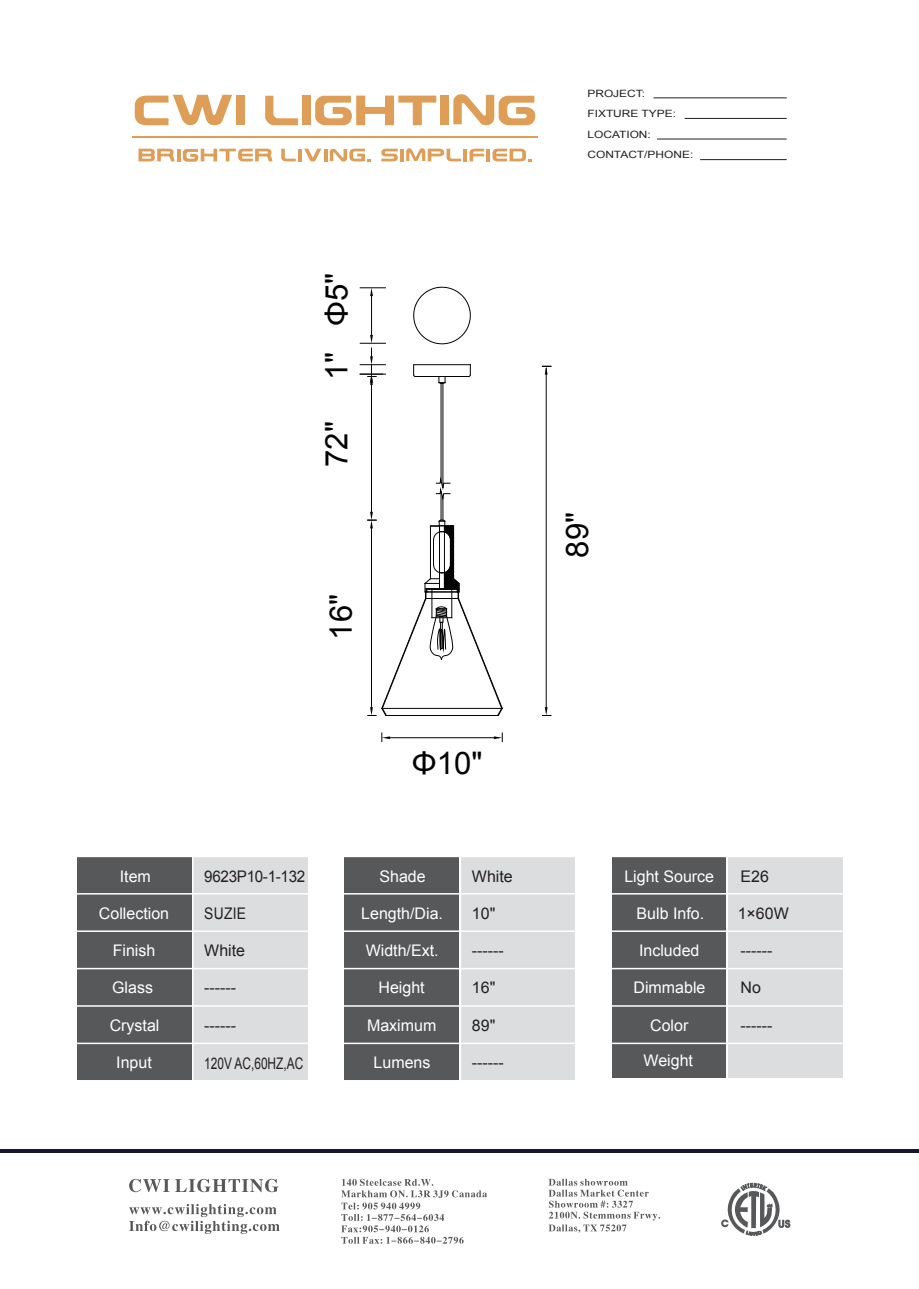
<style>
.page{position:relative;width:919px;height:1289px;background:#fff}
.page>*{position:absolute;margin:0;border:0;box-sizing:border-box;transform-origin:0 0}
.t1{font:31.05px "Arial";color:#030303}
.t2{font:31.05px "Arial";color:#000}
.t3{font:16.05px "Arial";color:#fff}
.t4{font:16.05px "Arial";color:#231f20}
.t5{font:16.05px "Arial";color:#231f20;scale:.74 1}
.t6{font:16.05px "Arial";letter-spacing:-.02em;color:#231f20;scale:.95 1}
.t7{font:16.05px "Arial";color:#231f20;scale:.87 1}
.t8{font:10.05px/20.5px "Arial";color:#231f20;scale:1.19 1}
.s1{color:#030303}
.s2{color:#000}
</style>
<div class="page">
<hr style="left:440px;top:383px;width:1px;height:98px;background:#030303">
<hr style="left:442px;top:383px;width:1px;height:104px;background:#030303">
<svg style="left:413px;top:364px;width:58px;height:20px"></svg>
<svg style="left:413px;top:286px;width:58px;height:58px"></svg>
<hr style="left:371px;top:296px;width:1px;height:39px;background:#030303">
<svg style="left:360px;top:287px;width:25px;height:9px"></svg>
<hr style="left:371px;top:385px;width:1px;height:127px;background:#030303">
<svg style="left:360px;top:335px;width:25px;height:50px"></svg>
<svg style="left:367px;top:475px;width:136px;height:241px"></svg>
<hr style="left:546px;top:368px;width:1px;height:339px;background:#030303">
<svg style="left:542px;top:366px;width:9px;height:8px"></svg>
<svg style="left:542px;top:707px;width:9px;height:9px"></svg>
<hr style="left:390px;top:737px;width:104px;height:1px;background:#030303">
<svg style="left:381px;top:733px;width:9px;height:8px"></svg>
<svg style="left:494px;top:733px;width:9px;height:8px"></svg>
<hr style="left:132px;top:136px;width:406px;height:2px;background:#df9e57">
<svg style="left:135px;top:95px;width:97px;height:30px"></svg>
<div style="left:236px;top:96px;width:9px;height:29px;background:#df9e57"></div>
<svg style="left:265px;top:96px;width:33px;height:29px"></svg>
<svg style="left:315px;top:96px;width:121px;height:29px"></svg>
<svg style="left:453px;top:94px;width:82px;height:31px"></svg>
<div style="left:302px;top:96px;width:9px;height:29px;background:#df9e57"></div>
<div style="left:440px;top:96px;width:9px;height:29px;background:#df9e57"></div>
<svg style="left:281px;top:149px;width:15px;height:12px"></svg>
<hr style="left:298px;top:149px;width:4px;height:12px;background:#df9e57">
<svg style="left:381px;top:149px;width:17px;height:12px"></svg>
<hr style="left:400px;top:149px;width:4px;height:12px;background:#df9e57">
<svg style="left:469px;top:149px;width:15px;height:12px"></svg>
<hr style="left:486px;top:149px;width:4px;height:12px;background:#df9e57">
<hr style="left:463px;top:149px;width:4px;height:12px;background:#df9e57">
<svg style="left:492px;top:149px;width:40px;height:12px"></svg>
<svg style="left:304px;top:149px;width:67px;height:12px"></svg>
<svg style="left:406px;top:148px;width:55px;height:13px"></svg>
<svg style="left:138px;top:149px;width:134px;height:13px"></svg>
<hr style="left:653px;top:97px;width:133px;height:1px;background:#231f20">
<hr style="left:684px;top:118px;width:102px;height:1px;background:#231f20">
<hr style="left:657px;top:139px;width:129px;height:1px;background:#231f20">
<hr style="left:700px;top:159px;width:86px;height:1px;background:#231f20">
<hr style="left:0;top:1149px;width:918px;height:4px;background:#171836">
<div style="left:611px;top:856px;width:115px;height:221px;background:#57585a"></div>
<div style="left:77px;top:856px;width:114px;height:224px;background:#57585a"></div>
<div style="left:344px;top:856px;width:115px;height:224px;background:#57585a"></div>
<div style="left:728px;top:856px;width:114px;height:221px;background:#dcdddf"></div>
<div style="left:193px;top:856px;width:115px;height:224px;background:#dcdddf"></div>
<div style="left:460px;top:856px;width:115px;height:224px;background:#dcdddf"></div>
<hr style="left:76px;top:855px;width:767px;height:2px;background:#fff">
<hr style="left:76px;top:893px;width:767px;height:1px;background:#fff">
<hr style="left:76px;top:930px;width:767px;height:1px;background:#fff">
<hr style="left:76px;top:967px;width:767px;height:2px;background:#fff">
<hr style="left:76px;top:1005px;width:767px;height:1px;background:#fff">
<hr style="left:76px;top:1042px;width:767px;height:2px;background:#fff">
<hr style="left:76px;top:1079px;width:767px;height:2px;background:#fff">
<hr style="left:459px;top:840px;width:2px;height:240px;background:#fff">
<svg style="left:721px;top:1182px;width:69px;height:53px"></svg>
<svg style="left:341px;top:1178px;width:146px;height:65px"></svg>
<svg style="left:548px;top:1178px;width:112px;height:54px"></svg>
<svg style="left:129px;top:1178px;width:149px;height:14px"></svg>
<svg style="left:129px;top:1204px;width:150px;height:29px"></svg>
<h1 class="t2" style="left:316px;top:380px;width:109px;rotate:-90deg"><span class="s1">1"</span> Φ5"</h1>
<h1 class="t1" style="left:316px;top:467px;width:47px;rotate:-90deg">72"</h1>
<h1 class="t1" style="left:321px;top:639px;width:47px;rotate:-90deg">16"</h1>
<h1 class="t1" style="left:412px;top:742px;width:72px"><span class="s2">Φ</span>10"</h1>
<p class="t3" style="left:120px;top:865px;width:33px">Item</p>
<p class="t3" style="left:99px;top:903px;width:72px">Collection</p>
<p class="t3" style="left:113px;top:940px;width:44px">Finish</p>
<p class="t3" style="left:112px;top:977px;width:42px">Glass</p>
<p class="t3" style="left:110px;top:1014px;width:51px">Crystal</p>
<p class="t3" style="left:116px;top:1051px;width:37px">Input</p>
<p class="t6" style="left:204px;top:865px;width:108px">9623P10-1-132</p>
<p class="t3" style="left:379px;top:865px;width:48px">Shade</p>
<p class="t3" style="left:361px;top:903px;width:83px">Length/Dia.</p>
<p class="t3" style="left:365px;top:940px;width:74px">Width/Ext.</p>
<p class="t3" style="left:378px;top:977px;width:48px">Height</p>
<p class="t3" style="left:367px;top:1014px;width:71px">Maximum</p>
<p class="t4" style="left:472px;top:865px;width:42px">White</p>
<p class="t4" style="left:472px;top:903px;width:25px">10"</p>
<p class="t7" style="left:204px;top:903px;width:50px">SUZIE</p>
<p class="t4" style="left:204px;top:940px;width:42px">White</p>
<p class="t4" style="left:472px;top:940px;width:33px">------</p>
<p class="t4" style="left:472px;top:977px;width:25px">16"</p>
<p class="t4" style="left:472px;top:1014px;width:25px">89"</p>
<p class="t4" style="left:472px;top:1051px;width:33px">------</p>
<p class="t4" style="left:204px;top:977px;width:33px">------</p>
<p class="t4" style="left:204px;top:1014px;width:33px">------</p>
<p class="t5" style="left:204px;top:1052px;width:135px">120V AC,60HZ,AC</p>
<p class="t3" style="left:373px;top:1051px;width:58px">Lumens</p>
<p class="t8" style="left:587px;top:83px;width:90px">PROJECT:<br>FIXTURE TYPE:<br>LOCATION:<br>CONTACT/PHONE:</p>
<h1 class="t1" style="left:557px;top:557px;width:47px;rotate:-90deg">89"</h1>
<p class="t3" style="left:624px;top:865px;width:91px">Light Source</p>
<p class="t3" style="left:636px;top:903px;width:69px">Bulb Info.</p>
<p class="t3" style="left:639px;top:940px;width:62px">Included</p>
<p class="t3" style="left:633px;top:977px;width:73px">Dimmable</p>
<p class="t3" style="left:650px;top:1014px;width:40px">Color</p>
<p class="t3" style="left:643px;top:1049px;width:51px">Weight</p>
<p class="t4" style="left:740px;top:865px;width:30px">E26</p>
<p class="t4" style="left:737px;top:903px;width:53px">1×60W</p>
<p class="t4" style="left:740px;top:940px;width:33px">------</p>
<p class="t4" style="left:740px;top:977px;width:22px">No</p>
<p class="t4" style="left:740px;top:1014px;width:33px">------</p>
</div>
